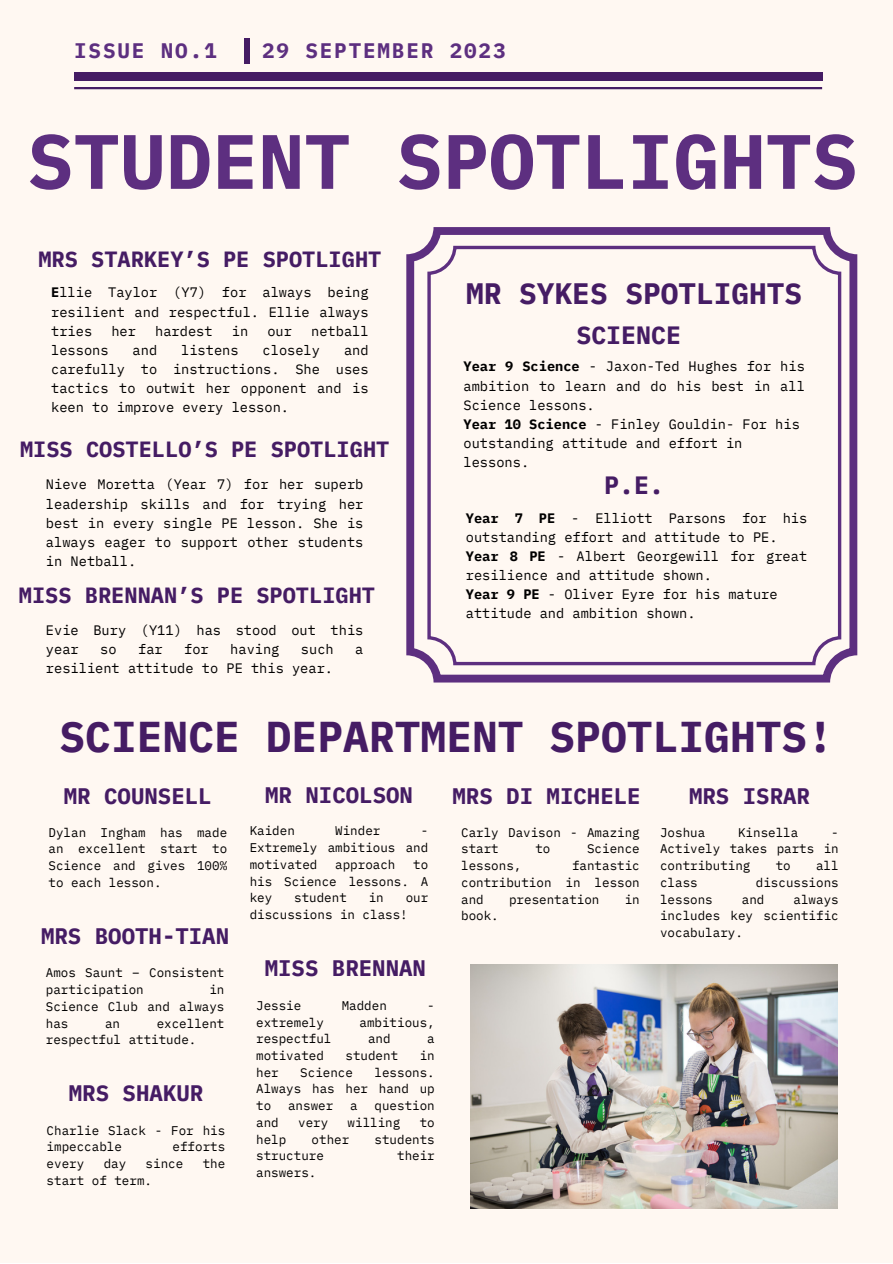
<style>
.page{position:relative;width:893px;height:1264px;background:#fff}
.page>*{position:absolute;margin:0;border:0;box-sizing:border-box;transform-origin:0 0}
.t1{font:700 76.8px "IBM Plex Mono";color:#5d2f80}
.t2{font:700 42.9px "IBM Plex Mono";color:#451c64}
.t3{font:700 29.4px "IBM Plex Mono";color:#451c64}
.t4{font:700 25.05px "IBM Plex Mono";color:#451c64}
.t5{font:700 22.35px "IBM Plex Mono";color:#451c64}
.t6{font:700 22.05px "IBM Plex Mono";color:#451c64}
.t7{font:700 21px "IBM Plex Mono";letter-spacing:.09em;color:#5d2f80}
.t8{font:13.65px/19px "IBM Plex Mono";color:#000}
.t9{font:12.6px/16.6px "IBM Plex Mono";color:#000;text-align:justify}
.s1{font-weight:700}
</style>
<div class="page">
<div style="left:0;top:0;width:892px;height:1262px;background:#fff8f2"></div>
<div style="left:74px;top:72px;width:748px;height:9px;background:#451c64"></div>
<hr style="left:74px;top:87px;width:748px;height:2px;background:#451c64">
<div style="left:244px;top:38px;width:6px;height:25px;background:#451c64"></div>
<svg style="left:406px;top:227px;width:451px;height:455px"></svg>
<svg style="left:427px;top:246px;width:414px;height:419px"></svg>
<img style="left:471px;top:964px;width:366px;height:244px">
<p class="t7" style="left:74px;top:36px;width:144px">ISSUE NO.1</p>
<p class="t7" style="left:262px;top:36px;width:245px">29 SEPTEMBER 2023</p>
<p class="t1" style="left:27px;top:110px;width:832px">STUDENT SPOTLIGHTS</p>
<p class="t6" style="left:38px;top:244px;width:344px">MRS STARKEY’S PE SPOTLIGHT</p>
<p class="t8" style="left:51px;top:283px;width:319px;text-align:justify"><span class="s1">E</span>llie Taylor (Y7) for always being resilient and respectful. Ellie always tries</p>
<p class="t8" style="left:111px;top:321px;width:26px">her</p>
<p class="t8" style="left:155px;top:321px;width:59px">hardest</p>
<p class="t8" style="left:232px;top:321px;width:18px">in</p>
<p class="t8" style="left:267px;top:321px;width:26px">our</p>
<p class="t8" style="left:311px;top:321px;width:59px">netball</p>
<p class="t8" style="left:51px;top:340px;width:59px">lessons</p>
<p class="t8" style="left:133px;top:340px;width:26px">and</p>
<p class="t8" style="left:181px;top:340px;width:59px">listens</p>
<p class="t8" style="left:262px;top:340px;width:59px">closely</p>
<p class="t8" style="left:51px;top:340px;width:319px;text-align:justify;text-indent:293px">and carefully to instructions. She uses tactics to outwit her opponent and is keen to improve every lesson.</p>
<p class="t6" style="left:20px;top:434px;width:371px">MISS COSTELLO’S PE SPOTLIGHT</p>
<p class="t8" style="left:46px;top:475px;width:319px;text-align:justify">Nieve Moretta (Year 7) for her superb leadership skills and for trying her best in every single PE lesson. She is always eager to support other students in Netball.</p>
<p class="t6" style="left:19px;top:580px;width:357px">MISS BRENNAN’S PE SPOTLIGHT</p>
<p class="t8" style="left:46px;top:620px;width:319px">Evie Bury (Y11) has stood out this year</p>
<p class="t8" style="left:100px;top:639px;width:18px">so</p>
<p class="t8" style="left:138px;top:639px;width:26px">far</p>
<p class="t8" style="left:184px;top:639px;width:26px">for</p>
<p class="t8" style="left:230px;top:639px;width:51px">having</p>
<p class="t8" style="left:301px;top:639px;width:34px">such</p>
<p class="t8" style="left:355px;top:639px;width:10px">a</p>
<p class="t8" style="left:46px;top:658px;width:288px">resilient attitude to PE this year.</p>
<p class="t3" style="left:466px;top:274px;width:337px">MR SYKES SPOTLIGHTS</p>
<p class="t4" style="left:576px;top:318px;width:106px">SCIENCE</p>
<p class="t8" style="left:463px;top:357px;width:343px;text-align:justify"><span class="s1">Year 9 Science</span> - Jaxon-Ted Hughes for his ambition to learn and do his best in all Science lessons.</p>
<p class="t8" style="left:463px;top:414px;width:338px"><span class="s1">Year 10 Science</span> - Finley Gouldin- For his outstanding attitude and effort in lessons.</p>
<p class="t4" style="left:604px;top:468px;width:61px">P.E.</p>
<p class="t8" style="left:466px;top:508px;width:343px"><span class="s1">Year 7 PE</span> - Elliott Parsons for his outstanding effort and attitude to PE.</p>
<p class="t8" style="left:466px;top:546px;width:343px"><span class="s1">Year 8 PE</span> - Albert Georgewill for great resilience and attitude shown.</p>
<p class="t8" style="left:466px;top:584px;width:313px"><span class="s1">Year 9 PE</span> - Oliver Eyre for his mature attitude and ambition shown.</p>
<p class="t2" style="left:59px;top:707px;width:775px">SCIENCE DEPARTMENT SPOTLIGHTS!</p>
<p class="t5" style="left:64px;top:781px;width:149px">MR COUNSELL</p>
<p class="t5" style="left:265px;top:779px;width:149px">MR NICOLSON</p>
<p class="t5" style="left:452px;top:781px;width:190px">MRS DI MICHELE</p>
<p class="t5" style="left:689px;top:781px;width:122px">MRS ISRAR</p>
<p class="t9" style="left:49px;top:823px;width:180px">Dylan Ingham has made an excellent start to Science and gives 100% to each lesson.</p>
<p class="t9" style="left:250px;top:822px;width:47px">Kaiden</p>
<p class="t9" style="left:335px;top:822px;width:47px">Winder</p>
<p class="t9" style="left:250px;top:822px;width:180px;text-indent:171px">- Extremely ambitious and motivated</p>
<p class="t9" style="left:335px;top:855px;width:62px">approach</p>
<p class="t9" style="left:250px;top:855px;width:180px;text-indent:163px">to his Science lessons. A key</p>
<p class="t9" style="left:294px;top:889px;width:54px">student</p>
<p class="t9" style="left:369px;top:889px;width:17px">in</p>
<p class="t9" style="left:250px;top:889px;width:180px;text-indent:156px">our discussions in class!</p>
<p class="t5" style="left:41px;top:921px;width:190px">MRS BOOTH-TIAN</p>
<p class="t9" style="left:46px;top:964px;width:180px">Amos Saunt – Consistent participation</p>
<p class="t9" style="left:46px;top:981px;width:180px;text-indent:163px">in Science Club and always has</p>
<p class="t9" style="left:46px;top:1014px;width:180px;text-indent:111px">excellent respectful attitude.</p>
<p class="t9" style="left:105px;top:1014px;width:17px">an</p>
<p class="t5" style="left:69px;top:1077px;width:136px">MRS SHAKUR</p>
<p class="t9" style="left:47px;top:1121px;width:180px">Charlie Slack - For his impeccable</p>
<p class="t9" style="left:172px;top:1138px;width:54px">efforts</p>
<p class="t9" style="left:47px;top:1154px;width:39px">every</p>
<p class="t9" style="left:104px;top:1154px;width:24px">day</p>
<p class="t9" style="left:146px;top:1154px;width:39px">since</p>
<p class="t9" style="left:203px;top:1154px;width:24px">the</p>
<p class="t9" style="left:47px;top:1171px;width:107px">start of term.</p>
<p class="t5" style="left:265px;top:953px;width:163px">MISS BRENNAN</p>
<p class="t9" style="left:256px;top:996px;width:47px">Jessie</p>
<p class="t9" style="left:342px;top:996px;width:47px">Madden</p>
<p class="t9" style="left:427px;top:996px;width:9px">-</p>
<p class="t9" style="left:256px;top:1013px;width:69px">extremely</p>
<p class="t9" style="left:359px;top:1013px;width:77px">ambitious,</p>
<p class="t9" style="left:256px;top:1030px;width:77px">respectful</p>
<p class="t9" style="left:368px;top:1030px;width:24px">and</p>
<p class="t9" style="left:427px;top:1030px;width:9px">a</p>
<p class="t9" style="left:256px;top:1046px;width:69px">motivated</p>
<p class="t9" style="left:345px;top:1046px;width:54px">student</p>
<p class="t9" style="left:419px;top:1046px;width:17px">in</p>
<p class="t9" style="left:256px;top:1063px;width:24px">her</p>
<p class="t9" style="left:300px;top:1063px;width:54px">Science</p>
<p class="t9" style="left:256px;top:1063px;width:180px;text-indent:118px">lessons.<br>Always has her hand up to</p>
<p class="t9" style="left:288px;top:1097px;width:47px">answer</p>
<p class="t9" style="left:350px;top:1097px;width:9px">a</p>
<p class="t9" style="left:374px;top:1097px;width:62px">question</p>
<p class="t9" style="left:256px;top:1113px;width:24px">and</p>
<p class="t9" style="left:298px;top:1113px;width:32px">very</p>
<p class="t9" style="left:347px;top:1113px;width:54px">willing</p>
<p class="t9" style="left:419px;top:1113px;width:17px">to</p>
<p class="t9" style="left:256px;top:1130px;width:32px">help</p>
<p class="t9" style="left:311px;top:1130px;width:39px">other</p>
<p class="t9" style="left:374px;top:1130px;width:62px">students</p>
<p class="t9" style="left:256px;top:1147px;width:69px">structure</p>
<p class="t9" style="left:397px;top:1147px;width:39px">their</p>
<p class="t9" style="left:256px;top:1164px;width:62px">answers.</p>
<p class="t9" style="left:461px;top:823px;width:180px">Carly Davison - Amazing start</p>
<p class="t9" style="left:535px;top:840px;width:17px">to</p>
<p class="t9" style="left:587px;top:840px;width:54px">Science</p>
<p class="t9" style="left:461px;top:857px;width:180px;text-indent:111px">fantastic contribution in lesson and</p>
<p class="t9" style="left:461px;top:857px;width:62px">lessons,</p>
<p class="t9" style="left:509px;top:890px;width:92px">presentation</p>
<p class="t9" style="left:624px;top:890px;width:17px">in</p>
<p class="t9" style="left:461px;top:907px;width:39px">book.</p>
<p class="t9" style="left:660px;top:823px;width:47px">Joshua</p>
<p class="t9" style="left:738px;top:823px;width:62px">Kinsella</p>
<p class="t9" style="left:660px;top:823px;width:180px;text-indent:171px">- Actively takes parts in contributing</p>
<p class="t9" style="left:775px;top:857px;width:17px">to</p>
<p class="t9" style="left:816px;top:857px;width:24px">all</p>
<p class="t9" style="left:660px;top:873px;width:39px">class</p>
<p class="t9" style="left:755px;top:873px;width:84px">discussions</p>
<p class="t9" style="left:660px;top:890px;width:54px">lessons</p>
<p class="t9" style="left:741px;top:890px;width:24px">and</p>
<p class="t9" style="left:660px;top:890px;width:180px;text-indent:133px">always includes key scientific vocabulary.</p>
</div>
